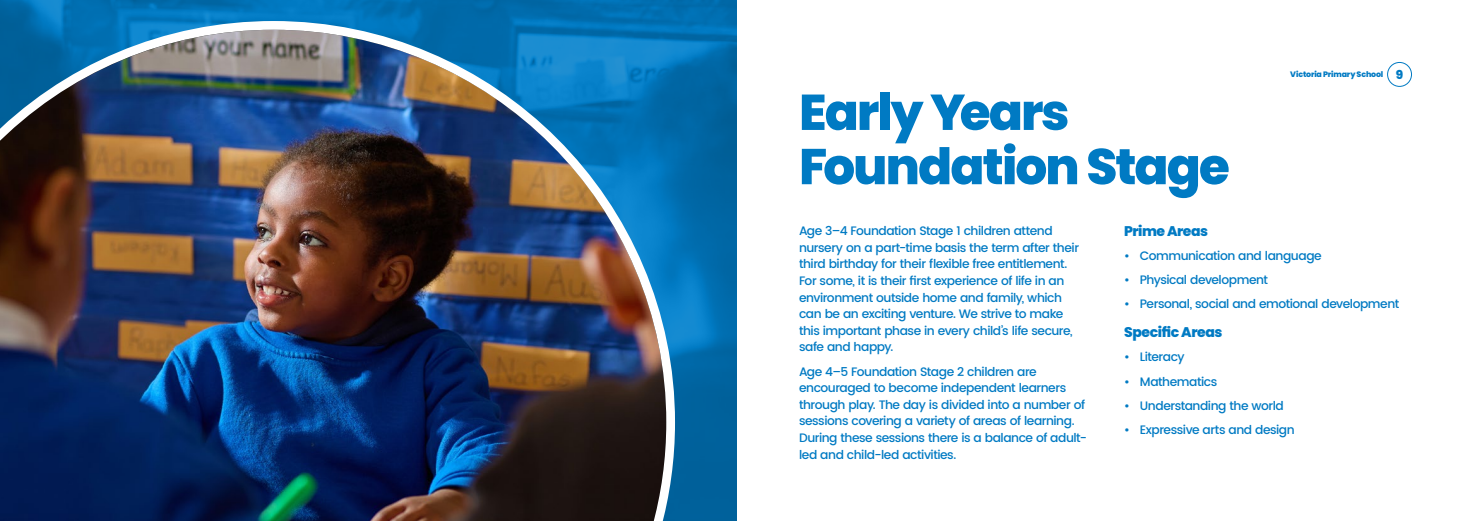
<style>
.page{position:relative;width:1474px;height:521px;background:#fff}
.page>*{position:absolute;margin:0;border:0;box-sizing:border-box;transform-origin:0 0}
.t1{font:800 50.23px/54.2px "Poppins";letter-spacing:-.04em;color:#007ac3}
.t2{font:800 14px "Poppins";letter-spacing:-.03em;color:#007ac3}
.t3{font:500 12.25px/16.6px "Poppins";letter-spacing:-.035em;color:#007ac3}
.t4{font:800 7.88px "Poppins";letter-spacing:-.02em;color:#007ac3}
.s1{font-size:12.25px}
</style>
<div class="page">
<img style="left:0;top:0;width:737px;height:521px">
<img style="left:0;top:17px;width:679px;height:504px">
<div style="left:1386px;top:62px;width:25px;height:25px;border:1px solid #007ac3;border-radius:50%"></div>
<h1 class="t1" style="left:799px;top:85px;width:432px">Early Years<br>Foundation Stage</h1>
<p class="t4" style="left:1290px;top:70px;width:114px">Victoria Primary School <span class="s1">9</span></p>
<p class="t3" style="left:799px;top:223px;width:281px">Age 3–4 Foundation Stage 1 children attend nursery on a part-time basis the term after their third birthday for their flexible free entitlement.<br>For some, it is their first experience of life in an environment outside home and family, which can be an exciting venture. We strive to make this important phase in every child’s life secure, safe and happy.</p>
<p class="t3" style="left:799px;top:363px;width:289px">Age 4–5 Foundation Stage 2 children are encouraged to become independent learners through play. The day is divided into a number of sessions covering a variety of areas of learning.<br>During these sessions there is a balance of adult&shy;led and child-led activities.</p>
<p class="t2" style="left:1124px;top:223px;width:86px">Prime Areas</p>
<p class="t3" style="left:1124px;top:248px;width:199px">• Communication and language</p>
<p class="t3" style="left:1124px;top:272px;width:145px">• Physical development</p>
<p class="t3" style="left:1124px;top:296px;width:277px">• Personal, social and emotional development</p>
<p class="t2" style="left:1124px;top:324px;width:100px">Specific Areas</p>
<p class="t3" style="left:1124px;top:349px;width:62px">• Literacy</p>
<p class="t3" style="left:1124px;top:373px;width:95px">• Mathematics</p>
<p class="t3" style="left:1124px;top:397px;width:161px">• Understanding the world</p>
<p class="t3" style="left:1124px;top:421px;width:172px">• Expressive arts and design</p>
</div>
